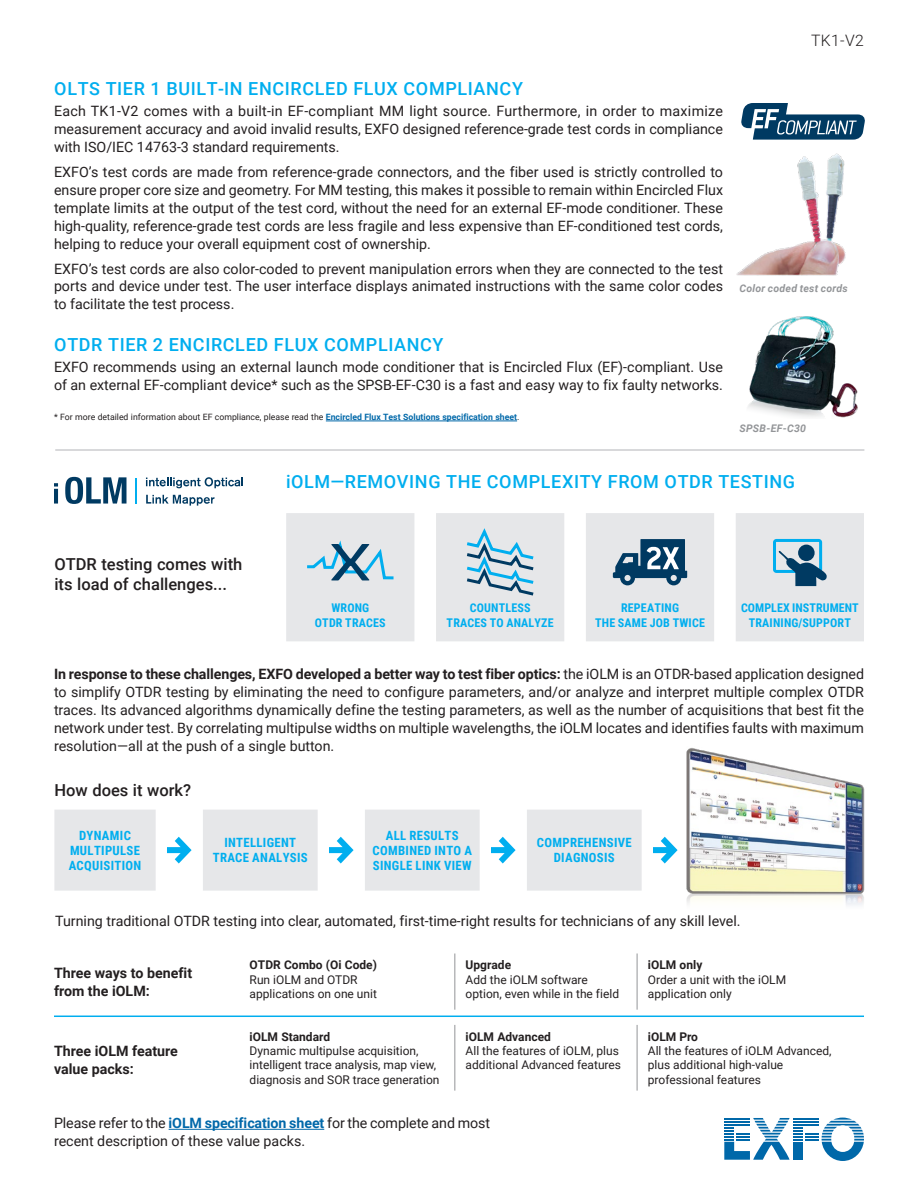
<style>
.page{position:relative;width:918px;height:1188px;background:#fff}
.page>*{position:absolute;margin:0;border:0;box-sizing:border-box;transform-origin:0 0}
.t1{font:500 18px "Roboto";letter-spacing:.035em;color:#00aeef}
.t2{font:500 16.5px/19.8px "Roboto";color:#231f20}
.t3{font:300 15.75px "Roboto";color:#231f20}
.t4{font:14.25px/18px "Roboto";color:#231f20;text-align:justify}
.t5{font:700 14.25px/18px "Roboto";color:#231f20}
.t6{font:700 12.75px/15px "Roboto Condensed";letter-spacing:.025em;color:#00aeef;text-align:center}
.t7{font:12px/14.4px "Roboto";color:#231f20}
.t8{font:700 12px/15px "Roboto Condensed";letter-spacing:.015em;color:#00aeef;text-align:center}
.t9{font:700 12px "Roboto";color:#231f20}
.t10{font:italic 700 10.5px "Roboto";letter-spacing:.025em;color:#939598}
.t11{font:8.7px "Roboto";color:#231f20}
.s1{font-weight:700;color:#0068a9}
.s2{font-weight:700}
</style>
<div class="page">
<svg style="left:724px;top:1118px;width:140px;height:43px"></svg>
<hr style="left:724px;top:1124px;width:26px;height:2px;background:#0068a9">
<hr style="left:326px;top:421px;width:191px;height:1px;background:#0068a9">
<svg style="left:741px;top:103px;width:124px;height:37px"></svg>
<img style="left:736px;top:153px;width:110px;height:123px">
<img style="left:748px;top:316px;width:110px;height:102px">
<hr style="left:454px;top:954px;width:1px;height:56px;background:#939598">
<hr style="left:637px;top:954px;width:1px;height:56px;background:#939598">
<hr style="left:454px;top:1025px;width:1px;height:66px;background:#939598">
<hr style="left:637px;top:1025px;width:1px;height:66px;background:#939598">
<hr style="left:55px;top:450px;width:809px;height:1px;background:#b2b3b7">
<hr style="left:54px;top:1016px;width:810px;height:1px;background:#00aeef">
<svg style="left:54px;top:483px;width:4px;height:4px"></svg>
<hr style="left:54px;top:489px;width:4px;height:15px;background:#003a62">
<svg style="left:65px;top:477px;width:61px;height:27px"></svg>
<svg style="left:146px;top:477px;width:97px;height:11px"></svg>
<svg style="left:146px;top:495px;width:68px;height:11px"></svg>
<svg style="left:136px;top:478px;width:1px;height:26px"></svg>
<img style="left:686px;top:748px;width:179px;height:157px">
<svg style="left:54px;top:810px;width:588px;height:81px;fill:#e6e7e9"></svg>
<svg style="left:167px;top:837px;width:25px;height:27px"></svg>
<svg style="left:329px;top:837px;width:25px;height:27px"></svg>
<svg style="left:491px;top:837px;width:25px;height:27px"></svg>
<svg style="left:653px;top:837px;width:25px;height:27px"></svg>
<svg style="left:286px;top:513px;width:578px;height:128px;background:#e9eaec"></svg>
<svg style="left:304px;top:535px;width:93px;height:46px;background:#b4ccd9"></svg>
<svg style="left:464px;top:527px;width:73px;height:70px;background:#b3cedb"></svg>
<svg style="left:613px;top:539px;width:74px;height:46px;background:#60839b"></svg>
<svg style="left:773px;top:539px;width:55px;height:47px;background:#80acc3"></svg>
<div style="left:798px;top:545px;width:17px;height:16px;background:#003a62;border-radius:50%"></div>
<hr style="left:169px;top:1129px;width:155px;height:1px;background:#0068a9">
<p class="t1" style="left:54px;top:75px;width:470px">OLTS TIER 1 BUILT-IN ENCIRCLED FLUX COMPLIANCY</p>
<p class="t4" style="left:54px;top:101px;width:670px">Each TK1-V2 comes with a built-in EF-compliant MM light source. Furthermore, in order to maximize measurement accuracy and avoid invalid results, EXFO designed reference-grade test cords in compliance with ISO/IEC 14763-3 standard requirements.</p>
<p class="t4" style="left:54px;top:162px;width:671px">EXFO’s test cords are made from reference-grade connectors, and the fiber used is strictly controlled to ensure proper core size and geometry. For MM testing, this makes it possible to remain within Encircled Flux template limits at the output of the test cord, without the need for an external EF-mode conditioner. These high-quality, reference-grade test cords are less fragile and less expensive than EF-conditioned test cords, helping to reduce your overall equipment cost of ownership.</p>
<p class="t4" style="left:54px;top:259px;width:671px">EXFO’s test cords are also color-coded to prevent manipulation errors when they are connected to the test ports and device under test. The user interface displays animated instructions with the same color codes to facilitate the test process.</p>
<p class="t1" style="left:54px;top:332px;width:391px">OTDR TIER 2 ENCIRCLED FLUX COMPLIANCY</p>
<p class="t4" style="left:54px;top:358px;width:671px">EXFO recommends using an external launch mode conditioner that is Encircled Flux (EF)-compliant. Use of an external EF-compliant device* such as the SPSB-EF-C30 is a fast and easy way to fix faulty networks.</p>
<p class="t11" style="left:54px;top:411px;width:467px">* For more detailed information about EF compliance, please read the <span class="s1">Encircled Flux Test Solutions specification sheet</span>.</p>
<p class="t3" style="left:811px;top:30px;width:54px">TK1-V2</p>
<p class="t10" style="left:740px;top:281px;width:110px">Color coded test cords</p>
<p class="t10" style="left:740px;top:421px;width:68px">SPSB-EF-C30</p>
<p class="t2" style="left:54px;top:554px;width:189px">OTDR testing comes with its load of challenges...</p>
<p class="t1" style="left:286px;top:469px;width:511px">iOLM—REMOVING THE COMPLEXITY FROM OTDR TESTING</p>
<p class="t8" style="left:315px;top:600px;width:72px">WRONG<br>OTDR TRACES</p>
<p class="t8" style="left:447px;top:600px;width:109px">COUNTLESS<br>TRACES TO ANALYZE</p>
<p class="t8" style="left:595px;top:600px;width:111px">REPEATING<br>THE SAME JOB TWICE</p>
<p class="t8" style="left:741px;top:600px;width:119px">COMPLEX INSTRUMENT<br>TRAINING/SUPPORT</p>
<p class="t4" style="left:54px;top:664px;width:812px"><span class="s2">In response to these challenges, EXFO developed a better way to test fiber optics:</span> the iOLM is an OTDR-based application designed to simplify OTDR testing by eliminating the need to configure parameters, and/or analyze and interpret multiple complex OTDR traces. Its advanced algorithms dynamically define the testing parameters, as well as the number of acquisitions that best fit the network under test. By correlating multipulse widths on multiple wavelengths, the iOLM locates and identifies faults with maximum resolution—all at the push of a single button.</p>
<p class="t2" style="left:54px;top:779px;width:138px">How does it work?</p>
<p class="t6" style="left:69px;top:827px;width:74px">DYNAMIC<br>MULTIPULSE<br>ACQUISITION</p>
<p class="t6" style="left:213px;top:835px;width:97px">INTELLIGENT<br>TRACE ANALYSIS</p>
<p class="t6" style="left:373px;top:827px;width:101px">ALL RESULTS<br>COMBINED INTO A<br>SINGLE LINK VIEW</p>
<p class="t6" style="left:537px;top:835px;width:96px">COMPREHENSIVE<br>DIAGNOSIS</p>
<p class="t4" style="left:55px;top:912px;width:687px">Turning traditional OTDR testing into clear, automated, first-time-right results for technicians of any skill level.</p>
<p class="t5" style="left:54px;top:963px;width:140px">Three ways to benefit from the iOLM:</p>
<p class="t5" style="left:54px;top:1042px;width:126px">Three iOLM feature value packs:</p>
<p class="t9" style="left:250px;top:957px;width:129px">OTDR Combo (Oi Code)</p>
<p class="t7" style="left:250px;top:972px;width:129px">Run iOLM and OTDR applications on one unit</p>
<p class="t9" style="left:250px;top:1028px;width:82px">iOLM Standard</p>
<p class="t7" style="left:250px;top:1043px;width:191px">Dynamic multipulse acquisition, intelligent trace analysis, map view, diagnosis and SOR trace generation</p>
<p class="t9" style="left:466px;top:957px;width:47px">Upgrade</p>
<p class="t7" style="left:466px;top:972px;width:155px">Add the iOLM software option, even while in the field</p>
<p class="t9" style="left:466px;top:1028px;width:87px">iOLM Advanced</p>
<p class="t7" style="left:466px;top:1043px;width:157px">All the features of iOLM, plus additional Advanced features</p>
<p class="t4" style="left:54px;top:1114px;width:438px">Please refer to the <span class="s1">iOLM specification sheet</span> for the complete and most recent description of these value packs.</p>
<p class="t9" style="left:648px;top:957px;width:56px">iOLM only</p>
<p class="t7" style="left:648px;top:972px;width:140px">Order a unit with the iOLM application only</p>
<p class="t9" style="left:648px;top:1028px;width:52px">iOLM Pro</p>
<p class="t7" style="left:648px;top:1043px;width:185px">All the features of iOLM Advanced, plus additional high-value professional features</p>
</div>
